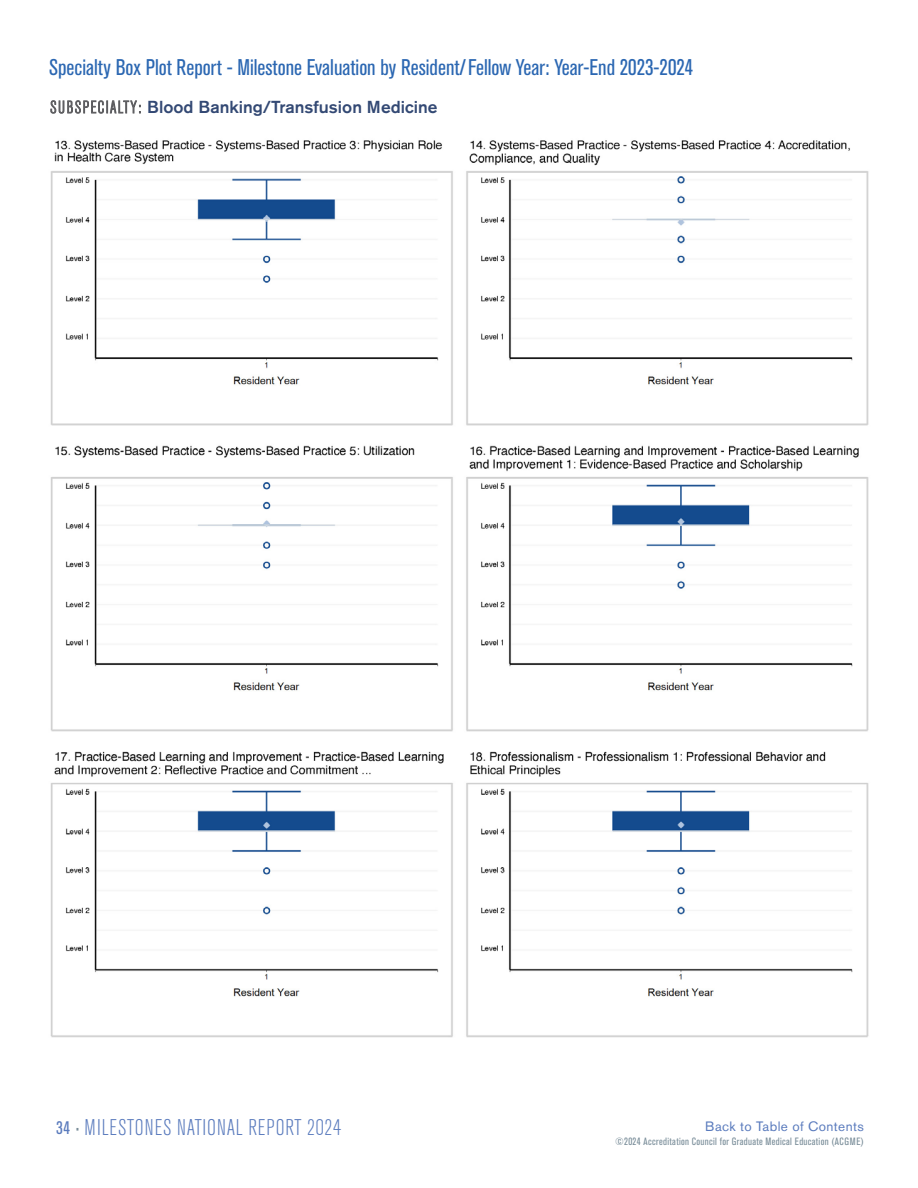
<style>
.page{position:relative;width:918px;height:1188px;background:#fff}
.page>*{position:absolute;margin:0;border:0;box-sizing:border-box;transform-origin:0 0}
.t1{font:condensed 22.5px "Akzidenz Grotesk BE";color:#2b67b2}
.t2{font:300 condensed 22.5px "Akzidenz Grotesk BE";letter-spacing:.03em;color:#5a7bbd}
.BoxPlot-Specialty_Name{font:500 17.25px "Akzidenz Grotesk BE";color:#334974}
.t3{font:13.5px "Akzidenz Grotesk BE";letter-spacing:.03em;color:#5a7bbd}
.t4{font:condensed 10.5px "Akzidenz Grotesk BE";letter-spacing:.03em;color:#788c98}
.s1{font-weight:300;font-stretch:condensed;color:#57585b}
.s2{font-weight:400;font-size:18px}
.s3{font-weight:400;font-size:10.5px;color:#788c98}
</style>
<div class="page">
<img style="left:50px;top:140px;width:819px;height:898px">
<p class="t1" style="left:49px;top:55px;width:646px">Specialty Box Plot Report - Milestone Evaluation by Resident/Fellow Year: Year-End 2023-2024</p>
<p class="BoxPlot-Specialty_Name" style="left:50px;top:96px;width:389px"><span class="s1">SUBSPECIALTY:</span> Blood Banking/Transfusion Medicine</p>
<p class="t2" style="left:56px;top:1116px;width:286px"><span class="s2">34</span> <span class="s3">•</span> MILESTONES NATIONAL REPORT 2024</p>
<p class="t3" style="left:705px;top:1118px;width:160px">Back to Table of Contents</p>
<p class="t4" style="left:615px;top:1135px;width:250px">©2024 Accreditation Council for Graduate Medical Education (ACGME)</p>
</div>
